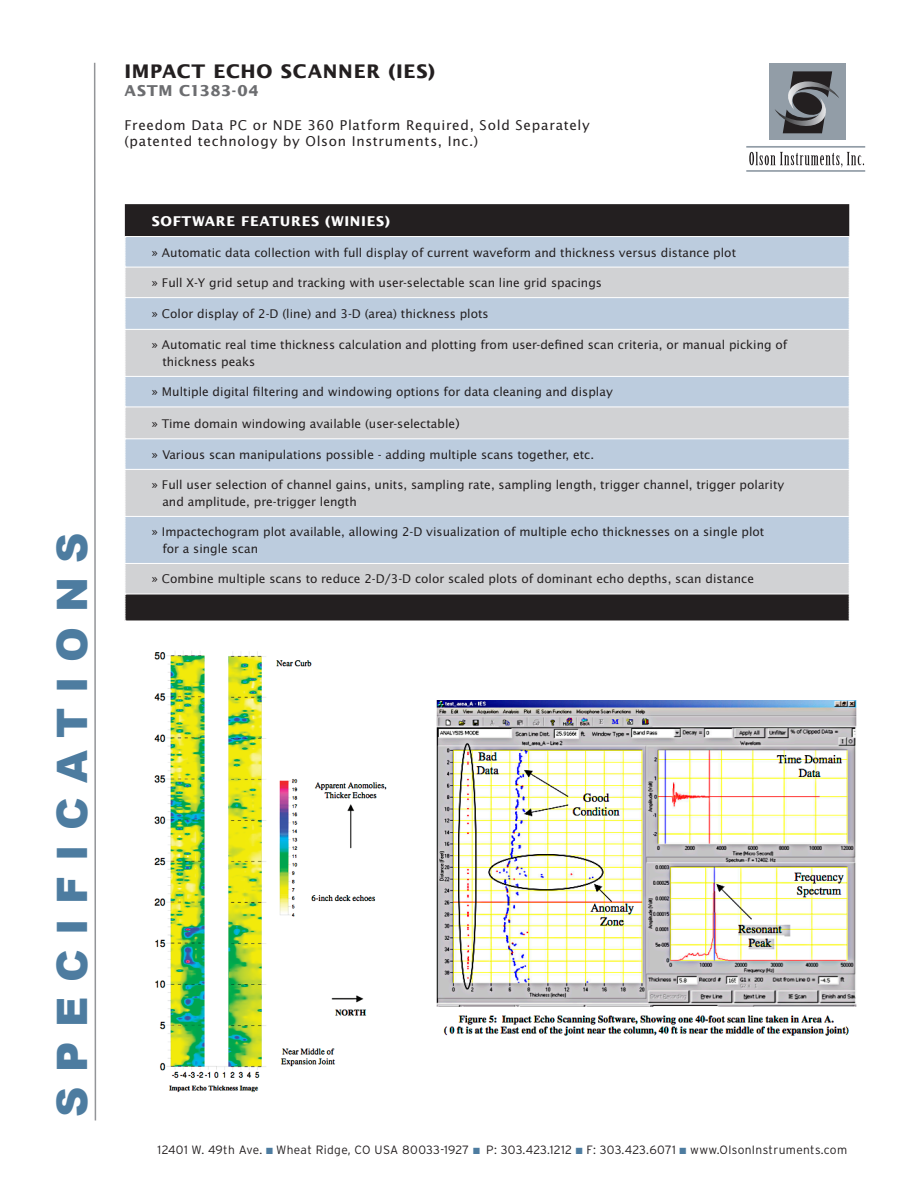
<style>
.page{position:relative;width:918px;height:1188px;background:#fff}
.page>*{position:absolute;margin:0;border:0;box-sizing:border-box;transform-origin:0 0}
.t1{font:900 42px "Arial";letter-spacing:.35em;color:#4d7ca0}
.t2{font:700 18.75px "Lucida Sans";letter-spacing:.04em;color:#231f20}
.t3{font:700 15px "Lucida Sans";letter-spacing:.04em;color:#6c6d70}
.t4{font:13.5px/16.2px "Lucida Sans";letter-spacing:.055em;color:#231f20}
.INDENT__125{font:700 13.5px "Lucida Sans";letter-spacing:.05em;color:#fff}
.INDENT__125-2{font:12px/16.5px "Lucida Sans";color:#231f20}
.t5{font:300 12px "Interstate";letter-spacing:.03em;color:#231f20}
.s1{font-family:"Interstate";font-weight:300;font-size:13.5px;color:#000}
.s2{color:#4d7ca0}
</style>
<div class="page">
<svg style="left:94px;top:62px;width:3px;height:1059px"></svg>
<svg style="left:749px;top:152px;width:115px;height:15px"></svg>
<div style="left:769px;top:63px;width:76px;height:76px;background:#929da7"></div>
<svg style="left:775px;top:71px;width:64px;height:62px"></svg>
<hr style="left:746px;top:146px;width:119px;height:2px;background:#929da7">
<hr style="left:746px;top:170px;width:119px;height:2px;background:#929da7">
<div style="left:125px;top:204px;width:724px;height:417px;background:#231f20"></div>
<div style="left:126px;top:237px;width:723px;height:30px;background:#bcccde"></div>
<svg style="left:126px;top:268px;width:723px;height:326px;background:#c8cfd8"></svg>
<hr style="left:125px;top:267px;width:724px;height:1px;background:#fff">
<hr style="left:125px;top:297px;width:724px;height:1px;background:#fff">
<hr style="left:125px;top:329px;width:724px;height:1px;background:#fff">
<hr style="left:125px;top:376px;width:724px;height:1px;background:#fff">
<hr style="left:125px;top:407px;width:724px;height:1px;background:#fff">
<hr style="left:125px;top:438px;width:724px;height:1px;background:#fff">
<hr style="left:125px;top:469px;width:724px;height:1px;background:#fff">
<hr style="left:125px;top:516px;width:724px;height:1px;background:#fff">
<hr style="left:125px;top:563px;width:724px;height:1px;background:#fff">
<hr style="left:125px;top:594px;width:724px;height:1px;background:#fff">
<hr style="left:124px;top:236px;width:726px;height:1px;background:#fff">
<svg style="left:124px;top:237px;width:2px;height:384px"></svg>
<img style="left:436px;top:701px;width:421px;height:335px">
<img style="left:154px;top:651px;width:233px;height:442px">
<p class="t1" style="left:42px;top:1117px;width:586px;rotate:-90deg">SPECIFICATIONS</p>
<p class="t2" style="left:124px;top:60px;width:312px">IMPACT ECHO SCANNER (IES)</p>
<p class="t3" style="left:124px;top:81px;width:136px">ASTM C1383-04</p>
<p class="t4" style="left:124px;top:117px;width:467px">Freedom Data PC or NDE 360 Platform Required, Sold Separately (patented technology by Olson Instruments, Inc.)</p>
<p class="INDENT__125" style="left:152px;top:213px;width:240px">SOFTWARE FEATURES (WINIES)</p>
<p class="INDENT__125-2" style="left:152px;top:244px;width:586px">» Automatic data collection with full display of current waveform and thickness versus distance plot</p>
<p class="INDENT__125-2" style="left:152px;top:274px;width:452px">» Full X-Y grid setup and tracking with user-selectable scan line grid spacings</p>
<p class="INDENT__125-2" style="left:152px;top:305px;width:338px">» Color display of 2-D (line) and 3-D (area) thickness plots</p>
<p class="INDENT__125-2" style="left:162px;top:337px;width:626px;text-indent:-10px">» Automatic real time thickness calculation and plotting from user-defined scan criteria, or manual picking of thickness peaks</p>
<p class="INDENT__125-2" style="left:152px;top:384px;width:462px">» Multiple digital filtering and windowing options for data cleaning and display</p>
<p class="INDENT__125-2" style="left:152px;top:415px;width:310px">» Time domain windowing available (user-selectable<span class="s1">)</span></p>
<p class="INDENT__125-2" style="left:152px;top:446px;width:444px">» Various scan manipulations possible - adding multiple scans together, etc.</p>
<p class="INDENT__125-2" style="left:162px;top:477px;width:623px;text-indent:-10px">» Full user selection of channel gains, units, sampling rate, sampling length, trigger channel, trigger polarity and amplitude, pre-trigger length</p>
<p class="INDENT__125-2" style="left:162px;top:524px;width:604px;text-indent:-10px">» Impactechogram plot available, allowing 2-D visualization of multiple echo thicknesses on a single plot for a single scan</p>
<p class="INDENT__125-2" style="left:152px;top:571px;width:604px">» Combine multiple scans to reduce 2-D/3-D color scaled plots of dominant echo depths, scan distance</p>
<p class="t5" style="left:158px;top:1143px;width:691px">12401 W. 49th Ave. <span class="s2">■</span> Wheat Ridge, CO USA 80033-1927 <span class="s2">■</span> P: 303.423.1212 <span class="s2">■</span> F: 303.423.6071 <span class="s2">■</span> www.OlsonInstruments.com</p>
</div>
